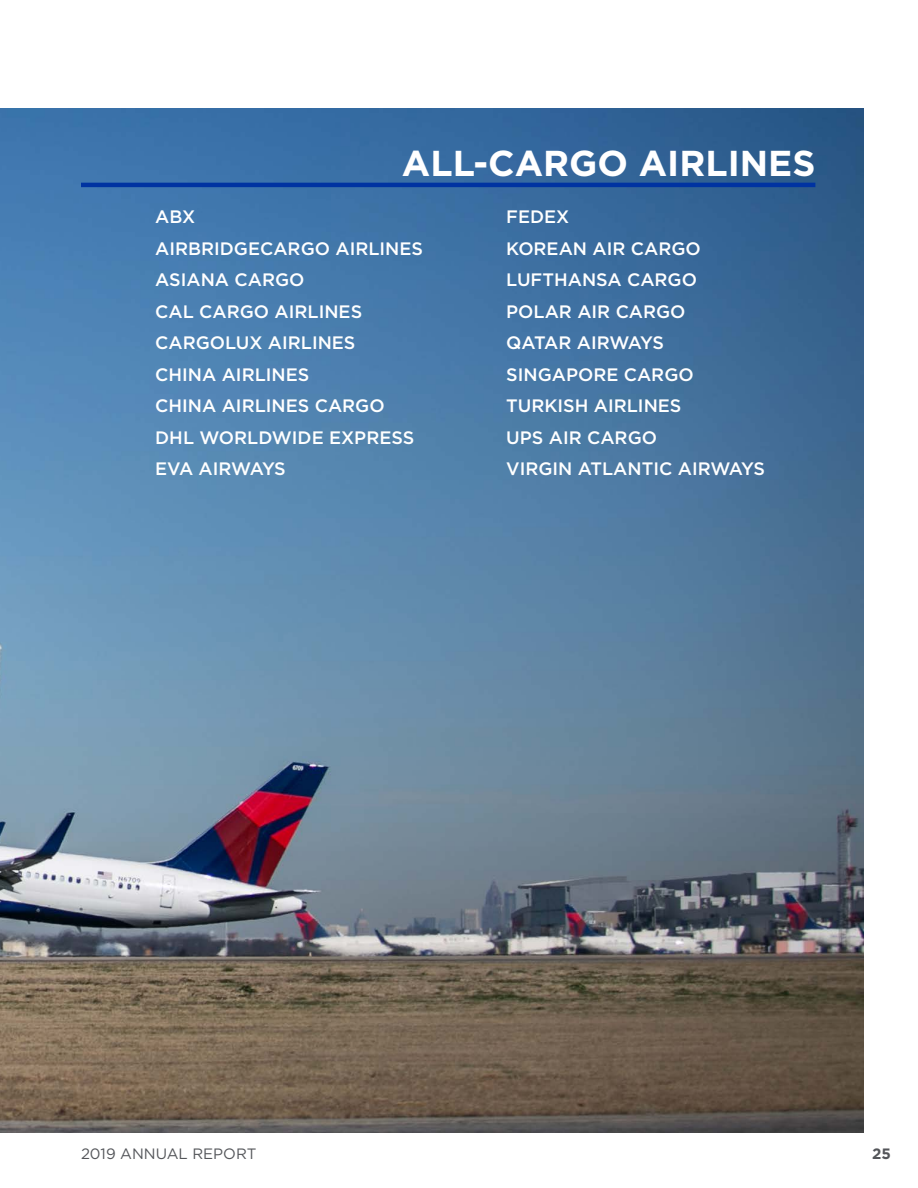
<style>
.page{position:relative;width:918px;height:1188px;background:#fff}
.page>*{position:absolute;margin:0;border:0;box-sizing:border-box;transform-origin:0 0}
.t1{font:700 36px "Gotham";color:#fff}
.t2{font:500 18px/31.5px "Gotham";color:#fff}
.t3{font:15px "Gotham";color:#54565a}
.t4{font:700 15px "Gotham";color:#54565a}
</style>
<div class="page">
<img style="left:0;top:108px;width:864px;height:1025px">
<hr style="left:81px;top:183px;width:734px;height:4px;background:#0033a1">
<h1 class="t1" style="left:402px;top:139px;width:415px">ALL-CARGO AIRLINES</h1>
<p class="t2" style="left:506px;top:201px;width:260px">FEDEX<br>KOREAN AIR CARGO<br>LUFTHANSA CARGO<br>POLAR AIR CARGO<br>QATAR AIRWAYS<br>SINGAPORE CARGO<br>TURKISH AIRLINES<br>UPS AIR CARGO<br>VIRGIN ATLANTIC AIRWAYS</p>
<p class="t2" style="left:155px;top:201px;width:269px">ABX<br>AIRBRIDGECARGO AIRLINES<br>ASIANA CARGO<br>CAL CARGO AIRLINES<br>CARGOLUX AIRLINES<br>CHINA AIRLINES<br>CHINA AIRLINES CARGO<br>DHL WORLDWIDE EXPRESS<br>EVA AIRWAYS</p>
<p class="t3" style="left:81px;top:1145px;width:177px">2019 ANNUAL REPORT</p>
<p class="t4" style="left:872px;top:1144px;width:20px">25</p>
</div>
